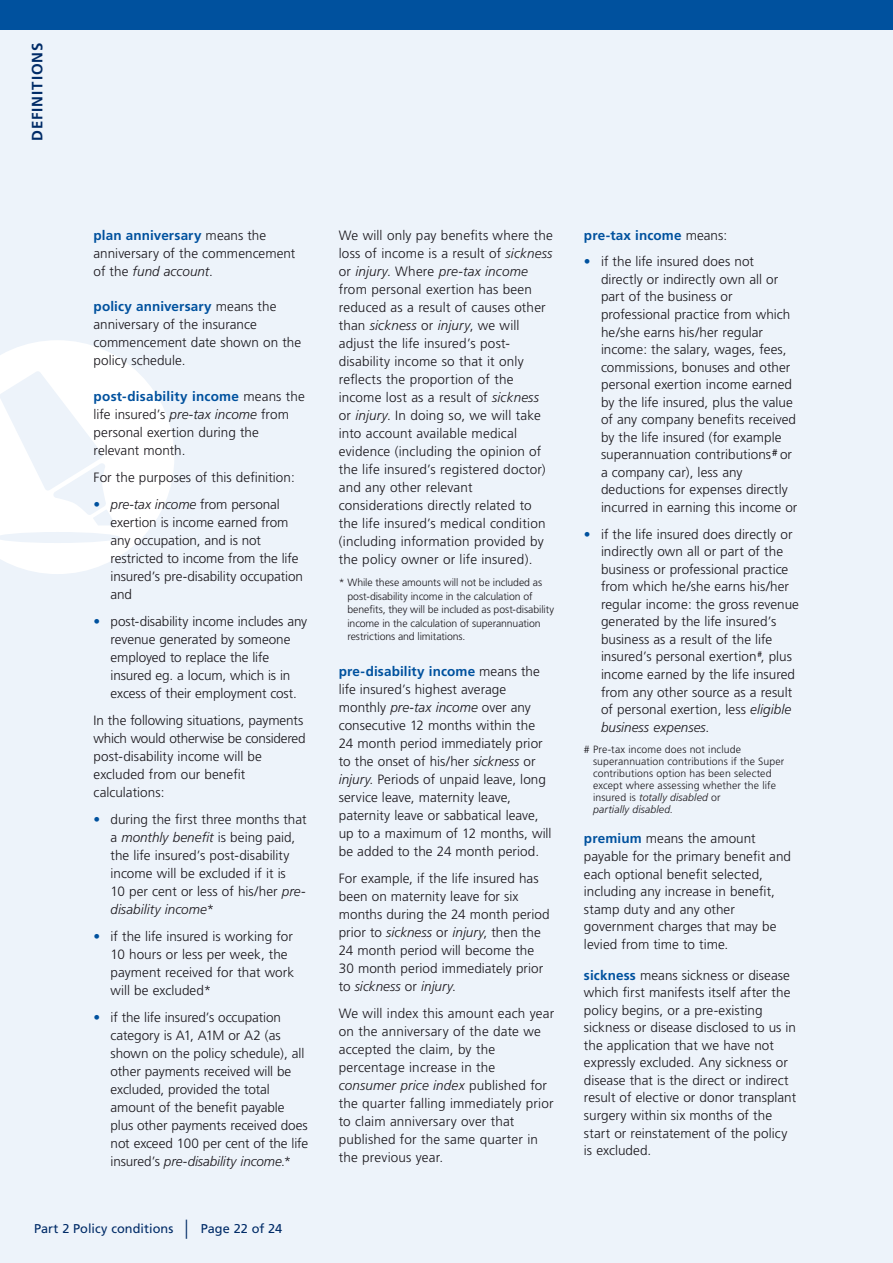
<style>
.page{position:relative;width:893px;height:1263px;background:#edf3fa}
.page>*{position:absolute;margin:0;border:0;box-sizing:border-box;transform-origin:0 0}
.Side_strip_-_LH{font:700 15px "Frutiger";letter-spacing:.06em;color:#002b67}
.BODY{font:300 13.5px/18px "Frutiger";letter-spacing:.005em;color:#1a171c}
.Bullet_-_ZB1{font:300 13.5px/18px "Frutiger";color:#1a171c}
.BODY-2{font:700 13.5px "Frutiger";letter-spacing:.01em;color:#00519e}
.t1{font:12.75px "Frutiger";letter-spacing:.005em;color:#002b67}
.Footnote{font:300 10.5px/12px "Frutiger";color:#1a171c}
.s1{font-weight:700;color:#00519e}
.s2{font-style:italic}
.s3{color:#00519e}
.s4{font-size:19.2px}
.s5{font-weight:300;color:#1a171c}
</style>
<div class="page">
<svg style="left:0;top:340px;width:174px;height:234px"></svg>
<div style="left:0;top:0;width:893px;height:30px;background:#00519e"></div>
<p class="Side_strip_-_LH" style="left:28px;top:141px;width:100px;rotate:-90deg">DEFINITIONS</p>
<p class="BODY" style="left:94px;top:226px;width:203px"><span class="s1">plan anniversary</span> means the anniversary of the commencement of the <span class="s2">fund account</span>.</p>
<p class="BODY" style="left:94px;top:298px;width:209px"><span class="s1">policy anniversary</span> means the anniversary of the insurance commencement date shown on the policy schedule.</p>
<p class="BODY" style="left:94px;top:387px;width:213px"><span class="s1">post-disability income</span> means the life insured’s <span class="s2">pre-tax income</span> from personal exertion during the relevant month.</p>
<p class="BODY" style="left:94px;top:468px;width:203px">For the purposes of this definition:</p>
<p class="Bullet_-_ZB1" style="left:111px;top:495px;width:194px;text-indent:-17px"><span class="s3">•</span> <span class="s2">pre-tax income</span> from personal exertion is income earned from any occupation, and is not restricted to income from the life insured’s pre-disability occupation and</p>
<p class="Bullet_-_ZB1" style="left:111px;top:612px;width:198px;text-indent:-17px"><span class="s3">•</span> post-disability income includes any revenue generated by someone employed to replace the life insured eg. a locum, which is in excess of their employment cost.</p>
<p class="BODY" style="left:94px;top:711px;width:214px">In the following situations, payments which would otherwise be considered post-disability income will be excluded from our benefit calculations:</p>
<p class="Bullet_-_ZB1" style="left:111px;top:810px;width:198px;text-indent:-17px"><span class="s3">•</span> during the first three months that a <span class="s2">monthly benefit</span> is being paid, the life insured’s post-disability income will be excluded if it is<br>10 per cent or less of his/her <span class="s2">pre&shy;disability income</span>*</p>
<p class="Bullet_-_ZB1" style="left:111px;top:927px;width:185px;text-indent:-17px"><span class="s3">•</span> if the life insured is working for<br>10 hours or less per week, the payment received for that work will be excluded*</p>
<p class="Bullet_-_ZB1" style="left:111px;top:1008px;width:199px;text-indent:-17px"><span class="s3">•</span> if the life insured’s occupation category is A1, A1M or A2 (as shown on the policy schedule), all other payments received will be excluded, provided the total amount of the benefit payable plus other payments received does not exceed 100 per cent of the life insured’s <span class="s2">pre-disability income</span>.*</p>
<p class="t1" style="left:34px;top:1221px;width:250px">Part 2 Policy conditions <span class="s4">|</span> Page 22 of 24</p>
<p class="BODY" style="left:339px;top:226px;width:216px">We will only pay benefits where the loss of income is a result of <span class="s2">sickness </span>or <span class="s2">injury</span>. Where <span class="s2">pre-tax income </span>from personal exertion has been reduced as a result of causes other than <span class="s2">sickness</span> or <span class="s2">injury</span>, we will adjust the life insured’s post&shy;disability income so that it only reflects the proportion of the income lost as a result of <span class="s2">sickness </span>or <span class="s2">injury</span>. In doing so, we will take into account available medical evidence (including the opinion of the life insured’s registered doctor) and any other relevant considerations directly related to the life insured’s medical condition (including information provided by the policy owner or life insured).</p>
<p class="Footnote" style="left:347px;top:576px;width:208px;line-height:13.5px;text-indent:-9px">* While these amounts will not be included as post-disability income in the calculation of benefits, they will be included as post-disability income in the calculation of superannuation restrictions and limitations.</p>
<p class="BODY" style="left:339px;top:662px;width:214px"><span class="s1">pre-disability income</span> means the life insured’s highest average monthly <span class="s2">pre-tax income</span> over any consecutive 12 months within the 24 month period immediately prior to the onset of his/her <span class="s2">sickness</span> or <span class="s2">injury</span>. Periods of unpaid leave, long service leave, maternity leave, paternity leave or sabbatical leave, up to a maximum of 12 months, will be added to the 24 month period.</p>
<p class="BODY" style="left:339px;top:869px;width:212px">For example, if the life insured has been on maternity leave for six months during the 24 month period prior to <span class="s2">sickness</span> or <span class="s2">injury</span>, then the<br>24 month period will become the<br>30 month period immediately prior to <span class="s2">sickness</span> or <span class="s2">injury</span>.</p>
<p class="BODY" style="left:339px;top:1004px;width:217px">We will index this amount each year on the anniversary of the date we accepted the claim, by the percentage increase in the <span class="s2">consumer price index</span> published for the quarter falling immediately prior to claim anniversary over that published for the same quarter in the previous year.</p>
<p class="BODY-2" style="left:584px;top:227px;width:145px">pre-tax income <span class="s5">means:</span></p>
<p class="Bullet_-_ZB1" style="left:601px;top:253px;width:198px;line-height:17.5px;text-indent:-17px"><span class="s3">•</span> if the life insured does not directly or indirectly own all or part of the business or professional practice from which he/she earns his/her regular income: the salary, wages, fees, commissions, bonuses and other personal exertion income earned by the life insured, plus the value of any company benefits received by the life insured (for example superannuation contributions<sup>#</sup> or a company car), less any deductions for expenses directly incurred in earning this income or</p>
<p class="Bullet_-_ZB1" style="left:601px;top:525px;width:200px;line-height:17.5px;text-indent:-17px"><span class="s3">•</span> if the life insured does directly or indirectly own all or part of the business or professional practice from which he/she earns his/her regular income: the gross revenue generated by the life insured’s business as a result of the life insured’s personal exertion<sup>#</sup>, plus income earned by the life insured from any other source as a result of personal exertion, less <span class="s2">eligible business expenses</span>.</p>
<p class="Footnote" style="left:593px;top:743px;width:193px;text-indent:-9px"># Pre-tax income does not include superannuation contributions if the Super contributions option has been selected except where assessing whether the life insured is <span class="s2">totally disabled</span> or<br><span class="s2">partially disabled</span>.</p>
<p class="BODY" style="left:584px;top:830px;width:209px;line-height:17.5px"><span class="s1">premium</span> means the amount payable for the primary benefit and each optional benefit selected, including any increase in benefit, stamp duty and any other government charges that may be levied from time to time.</p>
<p class="BODY" style="left:584px;top:966px;width:214px;line-height:17.5px"><span class="s1">sickness</span> means sickness or disease which first manifests itself after the policy begins, or a pre-existing sickness or disease disclosed to us in the application that we have not expressly excluded. Any sickness or disease that is the direct or indirect result of elective or donor transplant surgery within six months of the start or reinstatement of the policy is excluded.</p>
</div>
